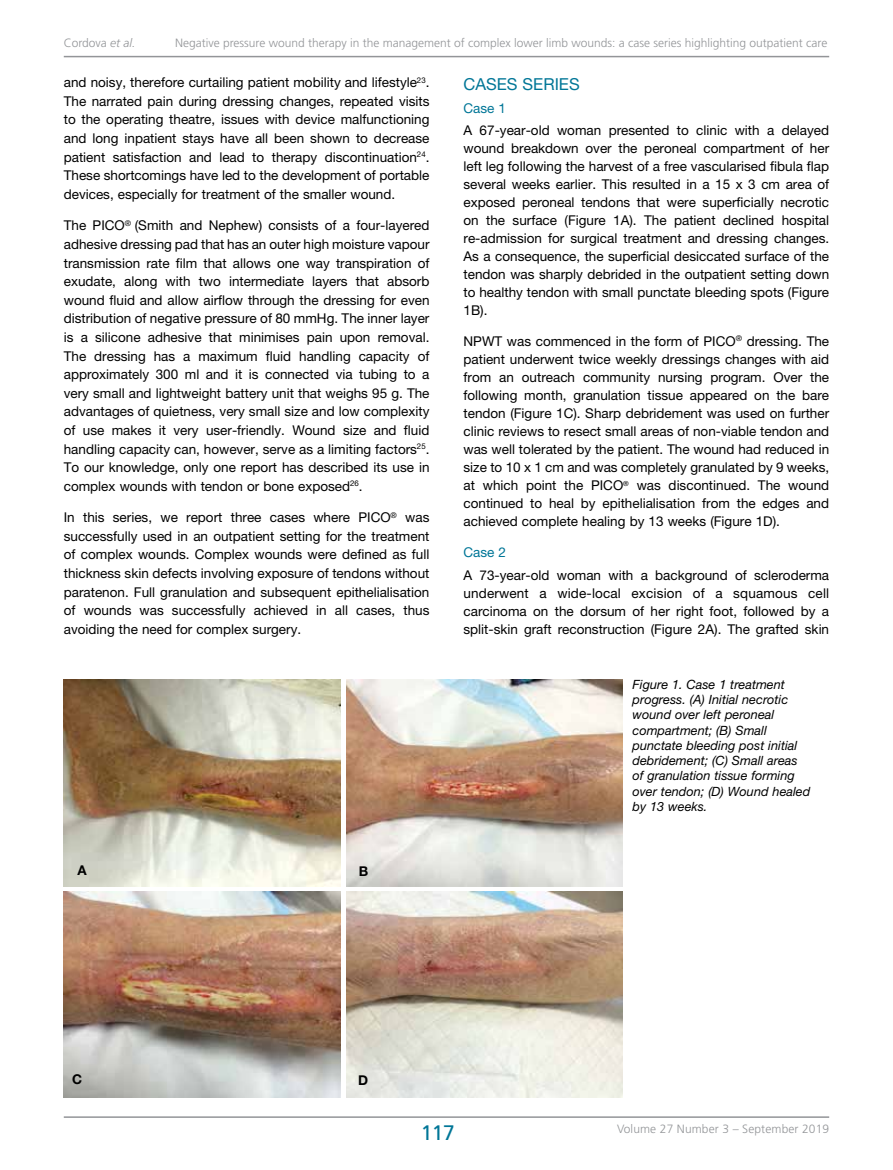
<style>
.page{position:relative;width:893px;height:1170px;background:#fff}
.page>*{position:absolute;margin:0;border:0;box-sizing:border-box;transform-origin:0 0}
.t1{font:21px "Frutiger";color:#007697}
.t2{font:16.5px "Helvetica Neue";color:#007697}
.t3{font:13.5px/18.6px "Helvetica Neue";color:#000;text-align:justify}
.t4{font:13.5px "Helvetica Neue";color:#007697}
.t5{font:700 13.5px "Helvetica Neue";color:#000}
.t6{font:italic 12.75px/15.3px "Helvetica Neue";color:#000}
.t7{font:300 12px "Frutiger";color:#939598}
.s1{font-style:italic}
</style>
<div class="page">
<hr style="left:64px;top:1116px;width:765px;height:1px;background:#939598">
<hr style="left:64px;top:56px;width:765px;height:1px;background:#939598">
<img style="left:64px;top:679px;width:276px;height:207px">
<img style="left:346px;top:891px;width:276px;height:206px">
<img style="left:64px;top:891px;width:276px;height:206px">
<img style="left:346px;top:679px;width:276px;height:207px">
<p class="t7" style="left:64px;top:36px;width:73px">Cordova <span class="s1">et al.</span></p>
<p class="t7" style="left:175px;top:36px;width:654px">Negative pressure wound therapy in the management of complex lower limb wounds: a case series highlighting outpatient care</p>
<p class="t3" style="left:64px;top:73px;width:367px">and noisy, therefore curtailing patient mobility and lifestyle<sup>23</sup>.<br>The narrated pain during dressing changes, repeated visits to the operating theatre, issues with device malfunctioning and long inpatient stays have all been shown to decrease patient satisfaction and lead to therapy discontinuation<sup>24</sup>.<br>These shortcomings have led to the development of portable devices, especially for treatment of the smaller wound.</p>
<p class="t3" style="left:64px;top:216px;width:367px">The PICO<sup>®</sup> (Smith and Nephew) consists of a four-layered adhesive dressing pad that has an outer high moisture vapour transmission rate film that allows one way transpiration of exudate, along with two intermediate layers that absorb wound fluid and allow airflow through the dressing for even distribution of negative pressure of 80 mmHg. The inner layer is a silicone adhesive that minimises pain upon removal.<br>The dressing has a maximum fluid handling capacity of approximately 300 ml and it is connected via tubing to a very small and lightweight battery unit that weighs 95 g. The advantages of quietness, very small size and low complexity of use makes it very user-friendly. Wound size and fluid handling capacity can, however, serve as a limiting factors<sup>25</sup>.<br>To our knowledge, only one report has described its use in complex wounds with tendon or bone exposed<sup>26</sup>.</p>
<p class="t3" style="left:64px;top:508px;width:367px">In this series, we report three cases where PICO<sup>®</sup> was successfully used in an outpatient setting for the treatment of complex wounds. Complex wounds were defined as full thickness skin defects involving exposure of tendons without paratenon. Full granulation and subsequent epithelialisation of wounds was successfully achieved in all cases, thus avoiding the need for complex surgery.</p>
<p class="t5" style="left:78px;top:861px;width:11px">A</p>
<p class="t5" style="left:359px;top:862px;width:11px">B</p>
<p class="t2" style="left:463px;top:74px;width:118px">CASES SERIES</p>
<p class="t4" style="left:463px;top:100px;width:44px">Case 1</p>
<p class="t3" style="left:463px;top:121px;width:367px;line-height:18px">A 67-year-old woman presented to clinic with a delayed wound breakdown over the peroneal compartment of her left leg following the harvest of a free vascularised fibula flap several weeks earlier. This resulted in a 15 x 3 cm area of exposed peroneal tendons that were superficially necrotic on the surface (Figure 1A). The patient declined hospital re-admission for surgical treatment and dressing changes.<br>As a consequence, the superficial desiccated surface of the tendon was sharply debrided in the outpatient setting down to healthy tendon with small punctate bleeding spots (Figure 1B).</p>
<p class="t3" style="left:463px;top:332px;width:367px;line-height:18px">NPWT was commenced in the form of PICO<sup>®</sup> dressing. The patient underwent twice weekly dressings changes with aid from an outreach community nursing program. Over the following month, granulation tissue appeared on the bare tendon (Figure 1C). Sharp debridement was used on further clinic reviews to resect small areas of non-viable tendon and was well tolerated by the patient. The wound had reduced in size to 10 x 1 cm and was completely granulated by 9 weeks, at which point the PICO<sup>®</sup> was discontinued. The wound continued to heal by epithelialisation from the edges and achieved complete healing by 13 weeks (Figure 1D).</p>
<p class="t4" style="left:463px;top:544px;width:44px">Case 2</p>
<p class="t3" style="left:463px;top:565px;width:367px;line-height:18px">A 73-year-old woman with a background of scleroderma underwent a wide-local excision of a squamous cell carcinoma on the dorsum of her right foot, followed by a split-skin graft reconstruction (Figure 2A). The grafted skin</p>
<p class="t6" style="left:632px;top:676px;width:179px">Figure 1. Case 1 treatment progress. (A) Initial necrotic wound over left peroneal compartment; (B) Small punctate bleeding post initial debridement; (C) Small areas of granulation tissue forming over tendon; (D) Wound healed by 13 weeks.</p>
<p class="t5" style="left:72px;top:1070px;width:12px">C</p>
<p class="t5" style="left:358px;top:1072px;width:12px">D</p>
<h1 class="t1" style="left:421px;top:1120px;width:36px">117</h1>
<p class="t7" style="left:617px;top:1122px;width:214px">Volume 27 Number 3 – September 2019</p>
</div>
